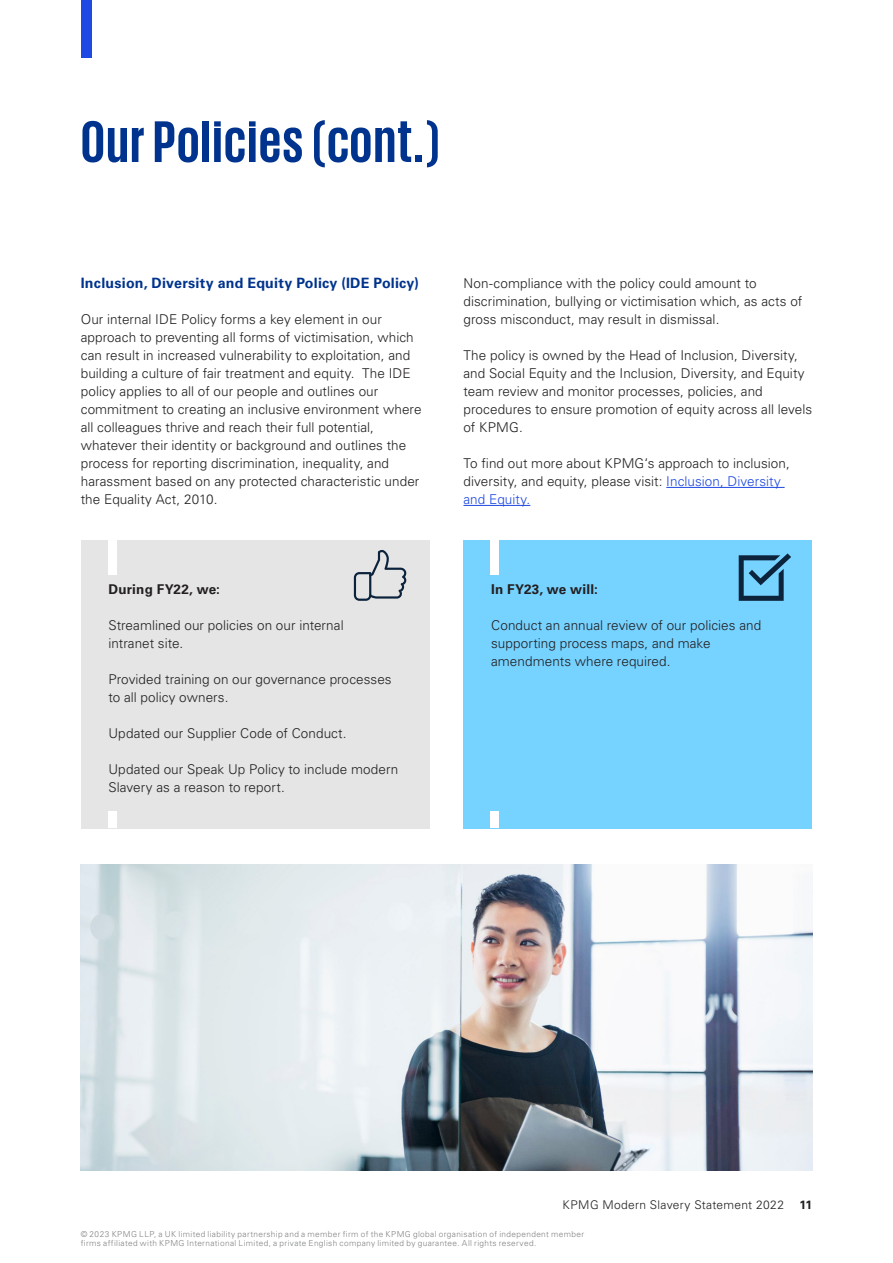
<style>
.page{position:relative;width:893px;height:1263px;background:#fff}
.page>*{position:absolute;margin:0;border:0;box-sizing:border-box;transform-origin:0 0}
.t1{font:700 60px "KPMG";letter-spacing:.025em;color:#00338d}
.t2{font:700 14.25px "Univers LT Std";letter-spacing:.015em;color:#00338d}
.t3{font:300 13.5px/18px "Univers LT Std";letter-spacing:.005em;color:#231f20}
.t4{font:700 13.5px "Univers LT Std";letter-spacing:.015em;color:#231f20}
.t5{font:300 12px "Univers LT Std";letter-spacing:.03em;color:#231f20}
.t6{font:700 12px "Univers LT Std";color:#231f20}
.t7{font:300 8.25px/9px "Univers LT Std";letter-spacing:.045em;color:#808285}
.s1{color:#1e49e2}
</style>
<div class="page">
<img style="left:81px;top:864px;width:731px;height:306px">
<hr style="left:666px;top:487px;width:119px;height:1px;background:#1e49e2">
<hr style="left:463px;top:505px;width:67px;height:1px;background:#1e49e2">
<div style="left:463px;top:540px;width:349px;height:288px;background:#76d2ff"></div>
<div style="left:491px;top:812px;width:8px;height:16px;background:#fff"></div>
<div style="left:491px;top:540px;width:8px;height:35px;background:#fff"></div>
<svg style="left:739px;top:553px;width:52px;height:48px"></svg>
<div style="left:81px;top:540px;width:348px;height:288px;background:#e5e5e5"></div>
<div style="left:108px;top:540px;width:8px;height:35px;background:#fff"></div>
<div style="left:108px;top:812px;width:9px;height:16px;background:#fff"></div>
<svg style="left:354px;top:550px;width:52px;height:51px"></svg>
<hr style="left:369px;top:574px;width:2px;height:22px;background:#0c233c">
<div style="left:81px;top:0;width:10px;height:57px;background:#1e49e2"></div>
<h1 class="t1" style="left:81px;top:112px;width:361px">Our Policies (cont.)</h1>
<p class="t2" style="left:81px;top:275px;width:340px">Inclusion, Diversity and Equity Policy (IDE Policy)</p>
<p class="t3" style="left:81px;top:310px;width:342px">Our internal IDE Policy forms a key element in our approach to preventing all forms of victimisation, which can result in increased vulnerability to exploitation, and building a culture of fair treatment and equity. The IDE policy applies to all of our people and outlines our commitment to creating an inclusive environment where all colleagues thrive and reach their full potential, whatever their identity or background and outlines the process for reporting discrimination, inequality, and harassment based on any protected characteristic under the Equality Act, 2010.</p>
<p class="t4" style="left:108px;top:581px;width:113px">During FY22, we:</p>
<p class="t3" style="left:108px;top:616px;width:237px">Streamlined our policies on our internal intranet site.</p>
<p class="t3" style="left:108px;top:670px;width:285px">Provided training on our governance processes to all policy owners.</p>
<p class="t3" style="left:108px;top:724px;width:240px">Updated our Supplier Code of Conduct.</p>
<p class="t3" style="left:108px;top:760px;width:291px">Updated our Speak Up Policy to include modern<br>Slavery as a reason to report.</p>
<p class="t3" style="left:463px;top:274px;width:340px">Non-compliance with the policy could amount to discrimination, bullying or victimisation which, as acts of gross misconduct, may result in dismissal.</p>
<p class="t3" style="left:463px;top:346px;width:350px">The policy is owned by the Head of Inclusion, Diversity, and Social Equity and the Inclusion, Diversity, and Equity team review and monitor processes, policies, and procedures to ensure promotion of equity across all levels of KPMG.</p>
<p class="t3" style="left:463px;top:454px;width:328px">To find out more about KPMG‘s approach to inclusion, diversity, and equity, please visit: <span class="s1">Inclusion, Diversity and Equity.</span></p>
<p class="t4" style="left:491px;top:581px;width:108px">In FY23, we will:</p>
<p class="t3" style="left:491px;top:616px;width:272px">Conduct an annual review of our policies and supporting process maps, and make amendments where required.</p>
<p class="t5" style="left:563px;top:1197px;width:223px">KPMG Modern Slavery Statement 2022</p>
<p class="t6" style="left:799px;top:1198px;width:14px">11</p>
<p class="t7" style="left:81px;top:1229px;width:505px">© 2023 KPMG LLP, a UK limited liability partnership and a member firm of the KPMG global organisation of independent member firms affiliated with KPMG International Limited, a private English company limited by guarantee. All rights reserved.</p>
</div>
